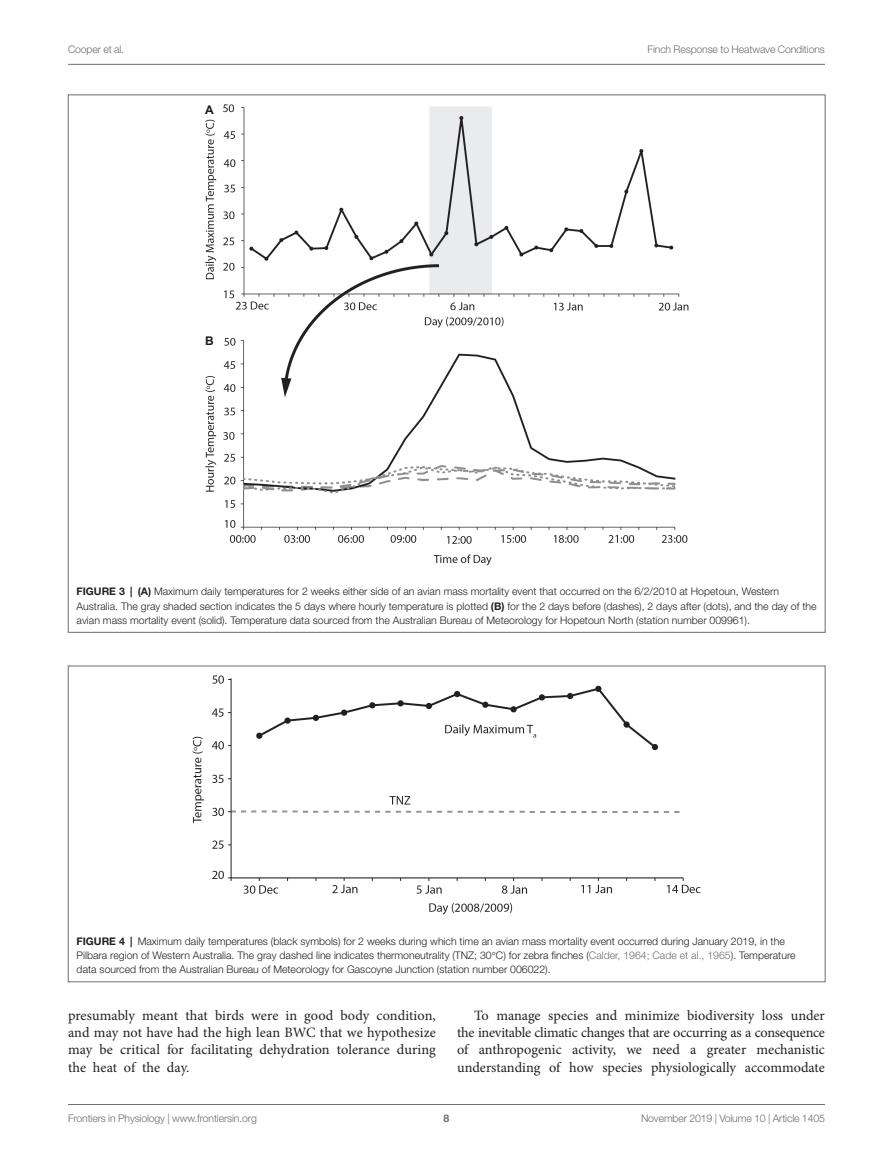
<style>
.page{position:relative;width:893px;height:1170px;background:#fff}
.page>*{position:absolute;margin:0;border:0;box-sizing:border-box;transform-origin:0 0}
.TEXT{font:14.25px/17.2px "Minion Pro";color:#231f20;text-align:justify}
.TEXT_FLUSH{font:14.25px/17.2px "Minion Pro";letter-spacing:.005em;color:#231f20;text-align:justify}
.t1{font:700 12px "Arial";color:#1a191e}
.FIG_LEG{font:300 10.5px/14.2px "Helvetica Neue LT Std";color:#231f20}
.t2{font:300 10.5px "Helvetica Neue LT Std";letter-spacing:-.015em;color:#6c6d70}
.t3{font:700 10.5px "Helvetica Neue LT Std";color:#6c6d70}
.s1{font-weight:700}
.s2{font-family:"STIX General";font-weight:400}
.s3{color:#6c6d70}
</style>
<div class="page">
<hr style="left:68px;top:64px;width:757px;height:1px;background:#6c6d70">
<hr style="left:68px;top:1104px;width:757px;height:1px;background:#6c6d70">
<img style="left:205px;top:104px;width:484px;height:462px">
<img style="left:192px;top:675px;width:509px;height:240px">
<p class="t2" style="left:68px;top:42px;width:58px">Cooper et al.</p>
<p class="t2" style="left:648px;top:42px;width:179px">Finch Response to Heatwave Conditions</p>
<p class="t1" style="left:205px;top:102px;width:10px">A</p>
<p class="t1" style="left:205px;top:332px;width:10px">B</p>
<p class="FIG_LEG" style="left:77px;top:584px;width:741px"><span class="s1">FIGURE 3 | (A)</span> Maximum daily temperatures for 2 weeks either side of an avian mass mortality event that occurred on the 6/2/2010 at Hopetoun, Western<br>Australia. The gray shaded section indicates the 5 days where hourly temperature is plotted <span class="s1">(B)</span> for the 2 days before (dashes), 2 days after (dots), and the day of the avian mass mortality event (solid). Temperature data sourced from the Australian Bureau of Meteorology for Hopetoun North (station number 009961).</p>
<p class="FIG_LEG" style="left:77px;top:933px;width:720px"><span class="s1">FIGURE 4 |</span> Maximum daily temperatures (black symbols) for 2 weeks during which time an avian mass mortality event occurred during January 2019, in the<br>Pilbara region of Western Australia. The gray dashed line indicates thermoneutrality (TNZ; 30<span class="s2">°</span>C) for zebra finches (<span class="s3">Calder, 1964; Cade et al., 1965</span>). Temperature data sourced from the Australian Bureau of Meteorology for Gascoyne Junction (station number 006022).</p>
<p class="TEXT_FLUSH" style="left:68px;top:1006px;width:369px">presumably meant that birds were in good body condition, and may not have had the high lean BWC that we hypothesize may be critical for facilitating dehydration tolerance during the heat of the day.</p>
<p class="TEXT" style="left:457px;top:1006px;width:369px;text-indent:17px">To manage species and minimize biodiversity loss under the inevitable climatic changes that are occurring as a consequence of anthropogenic activity, we need a greater mechanistic understanding of how species physiologically accommodate</p>
<p class="t2" style="left:68px;top:1111px;width:190px">Frontiers in Physiology | www.frontiersin.org</p>
<p class="t3" style="left:444px;top:1111px;width:7px">8</p>
<p class="t2" style="left:641px;top:1111px;width:185px">November 2019 | Volume 10 | Article 1405</p>
</div>
